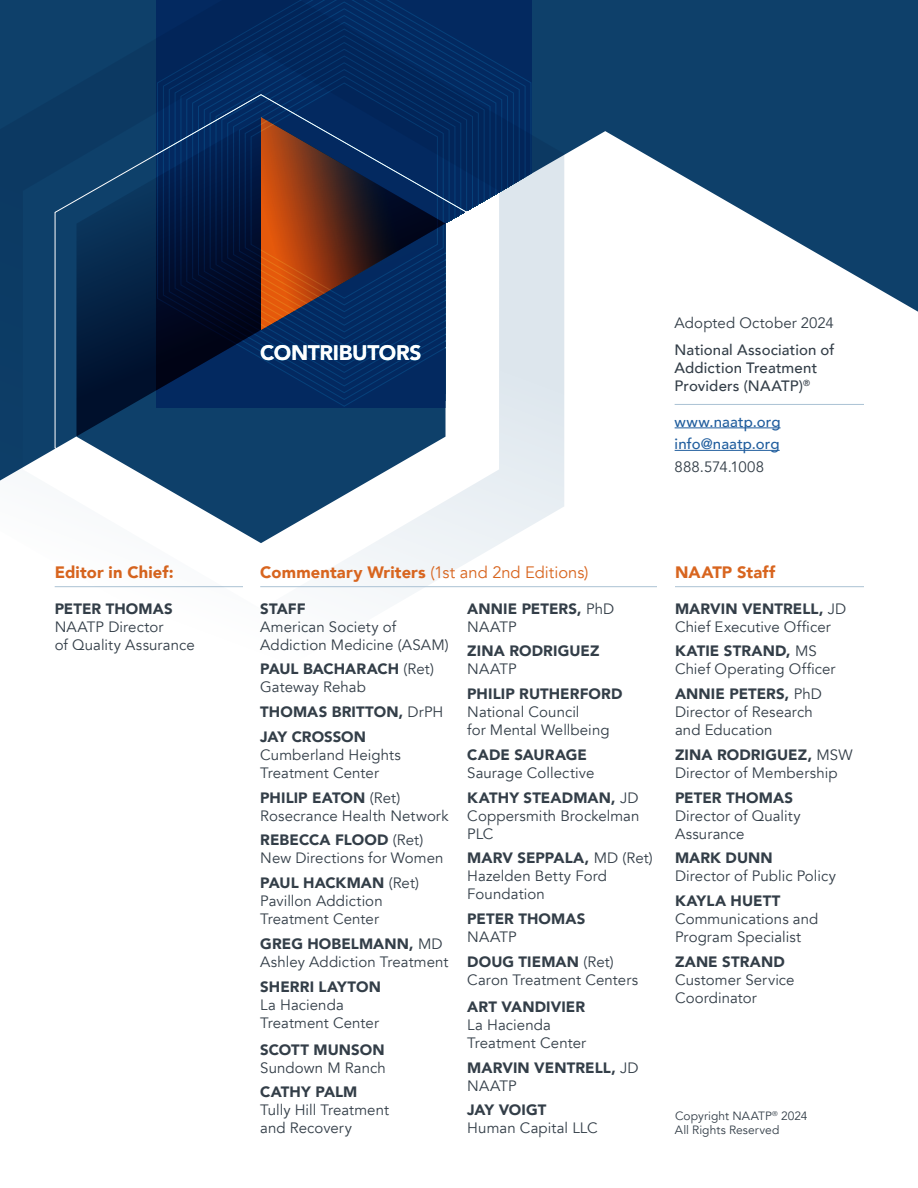
<style>
.page{position:relative;width:918px;height:1188px;background:#fff}
.page>*{position:absolute;margin:0;border:0;box-sizing:border-box;transform-origin:0 0}
.t1{font:900 21px "Avenir";letter-spacing:-.01em;color:#fff}
.t2{font:16.5px "Avenir";color:#d8651f}
.t3{font:900 16.5px "Avenir";letter-spacing:.01em;color:#d8651f}
.t4{font:15px/18px "Avenir";letter-spacing:.005em;color:#333e48}
.t5{font:900 15px/18px "Avenir";letter-spacing:.005em;color:#333e48}
.t6{font:500 15px/18px "Avenir";letter-spacing:.01em;color:#333e48}
.t7{font:500 15px/22.5px "Avenir";letter-spacing:.01em;color:#215e9e}
.t8{font:12px/14.4px "Avenir";letter-spacing:.005em;color:#333e48}
.s1{font-weight:900}
.s2{font-weight:400}
</style>
<div class="page">
<svg style="left:564px;top:0;width:354px;height:451px"></svg>
<svg style="left:0;top:0;width:564px;height:596px"></svg>
<hr style="left:675px;top:404px;width:189px;height:1px;background:#abc2d4">
<hr style="left:675px;top:428px;width:106px;height:1px;background:#215e9e">
<hr style="left:675px;top:450px;width:105px;height:1px;background:#215e9e">
<hr style="left:675px;top:586px;width:189px;height:1px;background:#abc2d4">
<hr style="left:260px;top:586px;width:397px;height:1px;background:#abc2d4">
<p class="t3" style="left:55px;top:558px;width:120px">Editor in Chief:</p>
<p class="t5" style="left:55px;top:599px;width:120px">PETER THOMAS</p>
<p class="t4" style="left:55px;top:618px;width:142px">NAATP Director<br>of Quality Assurance</p>
<h1 class="t1" style="left:260px;top:335px;width:163px">CONTRIBUTORS</h1>
<p class="t4" style="left:675px;top:314px;width:161px">Adopted October 2024</p>
<p class="t6" style="left:675px;top:340px;width:162px">National Association of<br>Addiction Treatment<br>Providers (NAATP)<sup>®</sup></p>
<p class="t7" style="left:675px;top:409px;width:107px">www.naatp.org info@naatp.org</p>
<p class="t4" style="left:675px;top:458px;width:91px">888.574.1008</p>
<p class="t2" style="left:260px;top:562px;width:330px"><span class="s1">Commentary Writers</span> (1st and 2nd Editions)</p>
<p class="t5" style="left:260px;top:599px;width:47px">STAFF</p>
<p class="t4" style="left:260px;top:618px;width:190px">American Society of<br>Addiction Medicine (ASAM)</p>
<p class="t4" style="left:260px;top:660px;width:175px"><span class="s1">PAUL BACHARACH</span> (Ret)<br>Gateway Rehab</p>
<p class="t5" style="left:260px;top:699px;width:185px;line-height:24.8px">THOMAS BRITTON, <span class="s2">DrPH<br></span>JAY CROSSON</p>
<p class="t4" style="left:260px;top:746px;width:142px">Cumberland Heights<br>Treatment Center</p>
<p class="t4" style="left:260px;top:789px;width:190px"><span class="s1">PHILIP EATON</span> (Ret)<br>Rosecrance Health Network</p>
<p class="t4" style="left:260px;top:831px;width:185px"><span class="s1">REBECCA FLOOD</span> (Ret)<br>New Directions for Women</p>
<p class="t4" style="left:260px;top:874px;width:160px"><span class="s1">PAUL HACKMAN</span> (Ret)<br>Pavillon Addiction<br>Treatment Center</p>
<p class="t4" style="left:260px;top:935px;width:190px"><span class="s1">GREG HOBELMANN,</span> MD<br>Ashley Addiction Treatment</p>
<p class="t5" style="left:260px;top:977px;width:122px">SHERRI LAYTON</p>
<p class="t4" style="left:260px;top:996px;width:120px">La Hacienda<br>Treatment Center</p>
<p class="t5" style="left:260px;top:1040px;width:126px">SCOTT MUNSON</p>
<p class="t4" style="left:260px;top:1059px;width:127px">Sundown M Ranch</p>
<p class="t5" style="left:260px;top:1083px;width:99px">CATHY PALM</p>
<p class="t4" style="left:260px;top:1101px;width:130px">Tully Hill Treatment and Recovery</p>
<p class="t5" style="left:467px;top:599px;width:148px">ANNIE PETERS, <span class="s2">PhD<br>NAATP</span></p>
<p class="t5" style="left:467px;top:642px;width:134px">ZINA RODRIGUEZ</p>
<p class="t4" style="left:467px;top:660px;width:51px">NAATP</p>
<p class="t5" style="left:467px;top:685px;width:157px">PHILIP RUTHERFORD</p>
<p class="t4" style="left:467px;top:703px;width:144px">National Council<br>for Mental Wellbeing</p>
<p class="t5" style="left:467px;top:745px;width:121px">CADE SAURAGE</p>
<p class="t4" style="left:467px;top:761px;width:173px;line-height:24.8px">Saurage Collective<br><span class="s1">KATHY STEADMAN,</span> JD</p>
<p class="t4" style="left:467px;top:807px;width:174px">Coppersmith Brockelman<br>PLC</p>
<p class="t4" style="left:467px;top:849px;width:187px"><span class="s1">MARV SEPPALA,</span> MD (Ret)<br>Hazelden Betty Ford<br>Foundation</p>
<p class="t5" style="left:467px;top:910px;width:120px">PETER THOMAS</p>
<p class="t4" style="left:467px;top:925px;width:148px;line-height:24.8px">NAATP<br><span class="s1">DOUG TIEMAN</span> (Ret)</p>
<p class="t4" style="left:467px;top:971px;width:172px">Caron Treatment Centers</p>
<p class="t5" style="left:467px;top:997px;width:119px">ART VANDIVIER</p>
<p class="t4" style="left:467px;top:1016px;width:120px">La Hacienda<br>Treatment Center</p>
<p class="t5" style="left:467px;top:1058px;width:173px">MARVIN VENTRELL, <span class="s2">JD<br>NAATP</span></p>
<p class="t5" style="left:467px;top:1101px;width:81px">JAY VOIGT</p>
<p class="t4" style="left:467px;top:1119px;width:132px">Human Capital LLC</p>
<p class="t3" style="left:675px;top:558px;width:102px">NAATP Staff</p>
<p class="t4" style="left:675px;top:600px;width:173px"><span class="s1">MARVIN VENTRELL,</span> JD<br>Chief Executive Officer</p>
<p class="t4" style="left:675px;top:642px;width:162px"><span class="s1">KATIE STRAND,</span> MS<br>Chief Operating Officer</p>
<p class="t4" style="left:675px;top:685px;width:148px"><span class="s1">ANNIE PETERS,</span> PhD<br>Director of Research and Education</p>
<p class="t4" style="left:675px;top:746px;width:179px"><span class="s1">ZINA RODRIGUEZ,</span> MSW<br>Director of Membership</p>
<p class="t5" style="left:675px;top:788px;width:120px">PETER THOMAS</p>
<p class="t4" style="left:675px;top:807px;width:127px">Director of Quality<br>Assurance</p>
<p class="t5" style="left:675px;top:849px;width:99px">MARK DUNN</p>
<p class="t4" style="left:675px;top:867px;width:163px">Director of Public Policy</p>
<p class="t5" style="left:675px;top:892px;width:107px">KAYLA HUETT</p>
<p class="t4" style="left:675px;top:910px;width:145px">Communications and<br>Program Specialist</p>
<p class="t5" style="left:675px;top:952px;width:111px">ZANE STRAND</p>
<p class="t4" style="left:675px;top:971px;width:121px">Customer Service<br>Coordinator</p>
<p class="t8" style="left:675px;top:1108px;width:134px">Copyright NAATP<sup>®</sup> 2024<br>All Rights Reserved</p>
</div>
